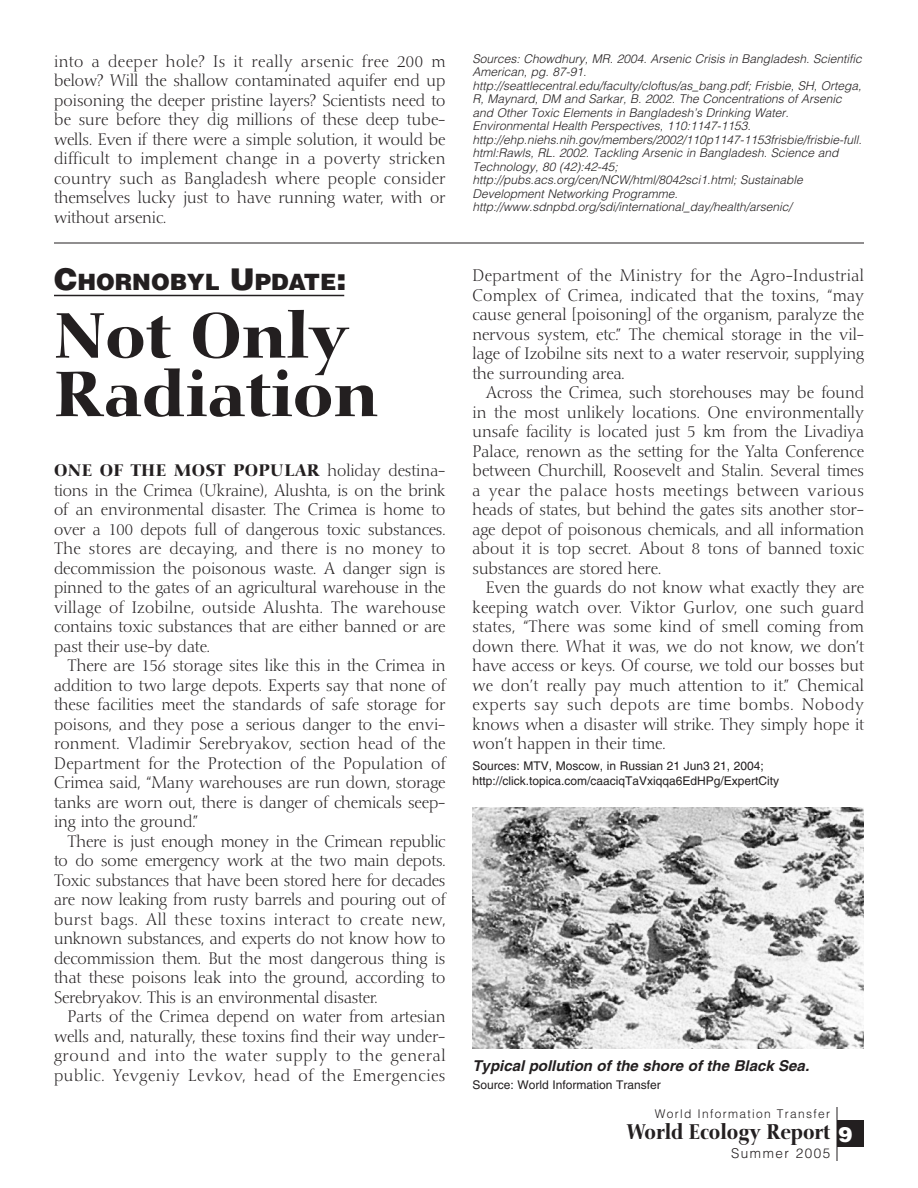
<style>
.page{position:relative;width:918px;height:1188px;background:#fff}
.page>*{position:absolute;margin:0;border:0;box-sizing:border-box;transform-origin:0 0}
.t1{font:500 63px/58.5px "Nofret";color:#231f20}
.t2{font:900 22.5px "Helvetica";color:#231f20}
.t3{font:500 21px "Nofret";color:#231f20;scale:.85 1}
.t4{font:900 21px "Helvetica";color:#fff}
.t5{font:300 16.5px/19.5px "Nofret";color:#231f20;text-align:justify}
.t6{font:italic 700 15px "Helvetica";color:#231f20}
.t7{font:300 13.5px "Helvetica";letter-spacing:.11em;color:#231f20}
.t8{font:italic 300 12px/13.5px "Helvetica";color:#231f20}
.t9{font:12px/15px "Helvetica";color:#231f20}
.t10{font:300 12px "Helvetica";letter-spacing:.11em;color:#231f20}
.s1{font-size:30px}
.s2{font-weight:500}
</style>
<div class="page">
<img style="left:472px;top:807px;width:392px;height:241px">
<hr style="left:54px;top:243px;width:810px;height:1px;background:#231f20">
<hr style="left:54px;top:295px;width:290px;height:1px;background:#231f20">
<div style="left:837px;top:1120px;width:27px;height:28px;background:#231f20"></div>
<hr style="left:837px;top:1107px;width:1px;height:54px;background:#231f20">
<p class="t5" style="left:54px;top:53px;width:393px">into a deeper hole? Is it really arsenic free 200 m below? Will the shallow contaminated aquifer end up poisoning the deeper pristine layers? Scientists need to be sure before they dig millions of these deep tube&shy;wells. Even if there were a simple solution, it would be difficult to implement change in a poverty stricken country such as Bangladesh where people consider themselves lucky just to have running water, with or without arsenic.</p>
<p class="t8" style="left:472px;top:53px;width:391px">Sources: Chowdhury, MR. 2004. Arsenic Crisis in Bangladesh. Scientific American, pg. 87-91. http://seattlecentral.edu/faculty/cloftus/as_bang.pdf; Frisbie, SH, Ortega, R, Maynard, DM and Sarkar, B. 2002. The Concentrations of Arsenic and Other Toxic Elements in Bangladesh’s Drinking Water.<br>Environmental Health Perspectives, 110:1147-1153. http://ehp.niehs.nih.gov/members/2002/110p1147-1153frisbie/frisbie-full. html:Rawls, RL. 2002. Tackling Arsenic in Bangladesh. Science and Technology, 80 (42):42-45; http://pubs.acs.org/cen/NCW/html/8042sci1.html; Sustainable Development Networking Programme. http://www.sdnpbd.org/sdi/international_day/health/arsenic/</p>
<h2 class="t2" style="left:54px;top:274px;width:294px"><span class="s1">C</span>HORNOBYL <span class="s1">U</span>PDATE<span class="s1">:</span></h2>
<h1 class="t1" style="left:54px;top:313px;width:326px">Not Only<br>Radiation</h1>
<p class="t5" style="left:54px;top:462px;width:393px"><span class="s2">ONE OF THE MOST POPULAR</span> holiday destina&shy;tions in the Crimea (Ukraine), Alushta, is on the brink of an environmental disaster. The Crimea is home to over a 100 depots full of dangerous toxic substances.<br>The stores are decaying, and there is no money to decommission the poisonous waste. A danger sign is pinned to the gates of an agricultural warehouse in the village of Izobilne, outside Alushta. The warehouse contains toxic substances that are either banned or are past their use-by date.</p>
<p class="t5" style="left:54px;top:657px;width:393px;text-indent:14px">There are 156 storage sites like this in the Crimea in addition to two large depots. Experts say that none of these facilities meet the standards of safe storage for poisons, and they pose a serious danger to the envi&shy;ronment. Vladimir Serebryakov, section head of the Department for the Protection of the Population of Crimea said, “Many warehouses are run down, storage tanks are worn out, there is danger of chemicals seep&shy;ing into the ground.”</p>
<p class="t5" style="left:54px;top:833px;width:393px;text-indent:14px">There is just enough money in the Crimean republic to do some emergency work at the two main depots.<br>Toxic substances that have been stored here for decades are now leaking from rusty barrels and pouring out of burst bags. All these toxins interact to create new, unknown substances, and experts do not know how to decommission them. But the most dangerous thing is that these poisons leak into the ground, according to Serebryakov. This is an environmental disaster.</p>
<p class="t5" style="left:54px;top:1008px;width:393px;text-indent:14px">Parts of the Crimea depend on water from artesian wells and, naturally, these toxins find their way under&shy;ground and into the water supply to the general public. Yevgeniy Levkov, head of the Emergencies</p>
<p class="t5" style="left:472px;top:267px;width:393px">Department of the Ministry for the Agro-Industrial Complex of Crimea, indicated that the toxins, “may cause general [poisoning] of the organism, paralyze the nervous system, etc.” The chemical storage in the vil&shy;lage of Izobilne sits next to a water reservoir, supplying the surrounding area.</p>
<p class="t5" style="left:472px;top:384px;width:393px;text-indent:14px">Across the Crimea, such storehouses may be found in the most unlikely locations. One environmentally unsafe facility is located just 5 km from the Livadiya Palace, renown as the setting for the Yalta Conference between Churchill, Roosevelt and Stalin. Several times a year the palace hosts meetings between various heads of states, but behind the gates sits another stor&shy;age depot of poisonous chemicals, and all information about it is top secret. About 8 tons of banned toxic substances are stored here.</p>
<p class="t5" style="left:472px;top:579px;width:393px;text-indent:14px">Even the guards do not know what exactly they are keeping watch over. Viktor Gurlov, one such guard states, “There was some kind of smell coming from down there. What it was, we do not know, we don’t have access or keys. Of course, we told our bosses but we don’t really pay much attention to it.” Chemical experts say such depots are time bombs. Nobody knows when a disaster will strike. They simply hope it won’t happen in their time.</p>
<p class="t9" style="left:472px;top:760px;width:308px">Sources: MTV, Moscow, in Russian 21 Jun3 21, 2004; http://click.topica.com/caaciqTaVxiqqa6EdHPg/ExpertCity</p>
<p class="t6" style="left:472px;top:1060px;width:338px">Typical pollution of the shore of the Black Sea.</p>
<p class="t9" style="left:472px;top:1078px;width:190px">Source: World Information Transfer</p>
<p class="t10" style="left:655px;top:1110px;width:177px">World Information Transfer</p>
<p class="t3" style="left:627px;top:1123px;width:241px">World Ecology Report</p>
<p class="t7" style="left:731px;top:1149px;width:101px">Summer 2005</p>
<p class="t4" style="left:839px;top:1126px;width:16px">9</p>
</div>
